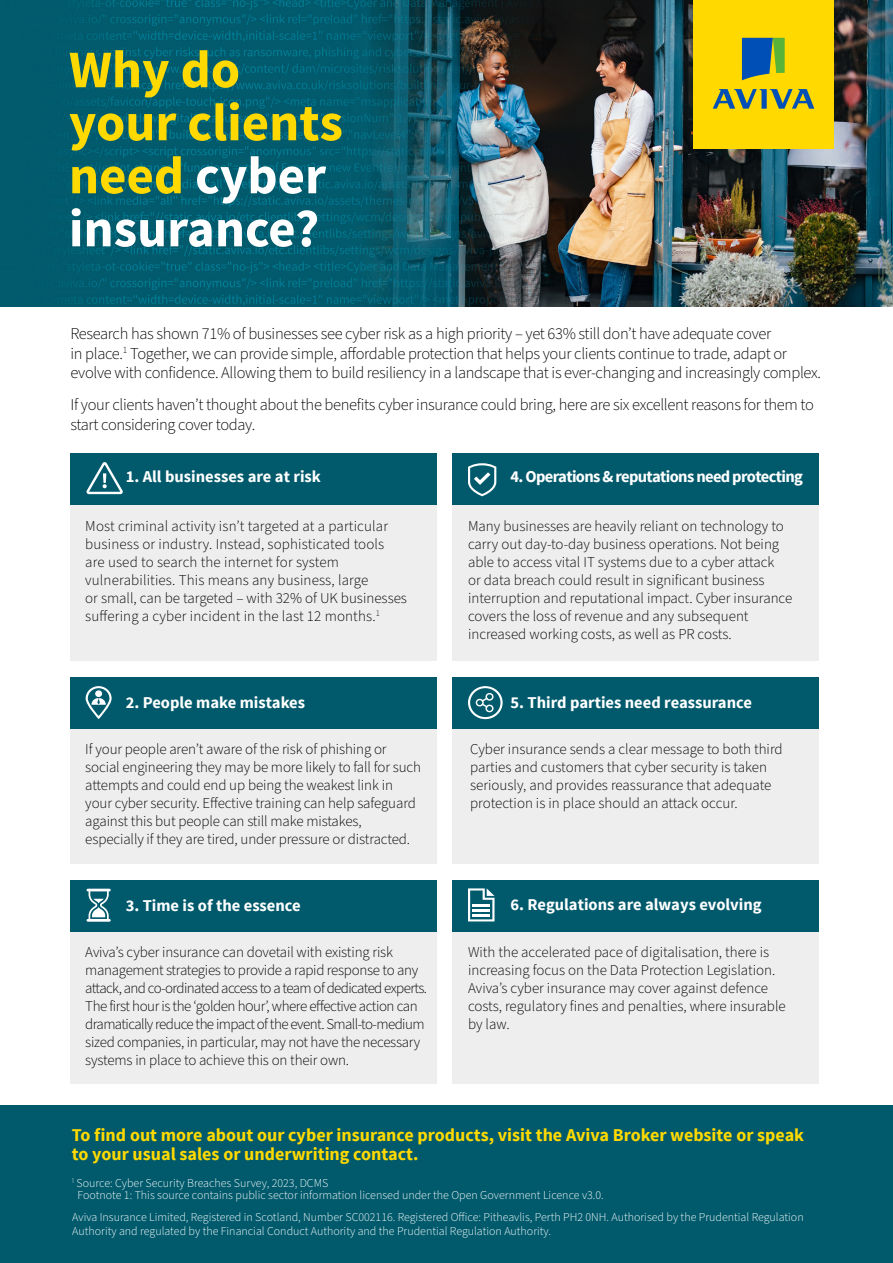
<style>
.page{position:relative;width:893px;height:1263px;background:#fff}
.page>*{position:absolute;margin:0;border:0;box-sizing:border-box;transform-origin:0 0}
.t1{font:700 52.8px/52.9px "Source Sans Pro";color:#ffd900}
.t2{font:700 18px/19.5px "Source Sans Pro";color:#ffd900}
.t3{font:300 16.5px/19.5px "Source Sans Pro";letter-spacing:-.02em;color:#000}
.t4{font:700 16.5px "Source Sans Pro";color:#fff}
.t5{font:700 16.5px "Source Sans Pro";letter-spacing:-.04em;color:#fff}
.t6{font:300 15px/18px "Source Sans Pro";letter-spacing:-.01em;color:#000}
.t7{font:300 15px/18px "Source Sans Pro";letter-spacing:-.03em;color:#000}
.t8{font:300 15px/18px "Source Sans Pro";letter-spacing:.01em;color:#000}
.t9{font:300 12px/12.8px "Source Sans Pro";color:#fff}
.s1{color:#fff}
</style>
<div class="page">
<div style="left:70px;top:454px;width:367px;height:207px;background:#eee"></div>
<div style="left:453px;top:454px;width:366px;height:207px;background:#eee"></div>
<div style="left:70px;top:880px;width:367px;height:204px;background:#eee"></div>
<div style="left:70px;top:880px;width:367px;height:51px;background:#005a6c"></div>
<div style="left:70px;top:454px;width:367px;height:51px;background:#005a6c"></div>
<img style="left:0;top:0;width:893px;height:306px">
<div style="left:0;top:1106px;width:893px;height:157px;background:#005a6c"></div>
<div style="left:693px;top:0;width:141px;height:148px;background:#ffd900"></div>
<svg style="left:713px;top:89px;width:101px;height:20px"></svg>
<svg style="left:742px;top:38px;width:43px;height:42px"></svg>
<div style="left:453px;top:454px;width:366px;height:51px;background:#005a6c"></div>
<svg style="left:468px;top:463px;width:28px;height:33px"></svg>
<svg style="left:86px;top:462px;width:37px;height:33px"></svg>
<div style="left:70px;top:677px;width:367px;height:186px;background:#eee"></div>
<div style="left:70px;top:677px;width:367px;height:51px;background:#005a6c"></div>
<svg style="left:86px;top:686px;width:26px;height:33px"></svg>
<div style="left:453px;top:677px;width:366px;height:186px;background:#eee"></div>
<div style="left:453px;top:677px;width:366px;height:51px;background:#005a6c"></div>
<svg style="left:468px;top:686px;width:35px;height:33px"></svg>
<svg style="left:87px;top:889px;width:24px;height:33px"></svg>
<div style="left:453px;top:880px;width:366px;height:204px;background:#eee"></div>
<div style="left:453px;top:880px;width:366px;height:51px;background:#005a6c"></div>
<svg style="left:468px;top:888px;width:26px;height:33px"></svg>
<h1 class="t1" style="left:69px;top:45px;width:276px">Why do your clients need <span class="s1">cyber insurance?</span></h1>
<p class="t3" style="left:70px;top:324px;width:752px">Research has shown 71% of businesses see cyber risk as a high priority – yet 63% still don’t have adequate cover<br>in place.<sup>1</sup> Together, we can provide simple, affordable protection that helps your clients continue to trade, adapt or evolve with confidence. Allowing them to build resiliency in a landscape that is ever-changing and increasingly complex.</p>
<p class="t3" style="left:70px;top:396px;width:745px">If your clients haven’t thought about the benefits cyber insurance could bring, here are six excellent reasons for them to start considering cover today.</p>
<p class="t4" style="left:126px;top:466px;width:197px">1. All businesses are at risk</p>
<p class="t8" style="left:85px;top:517px;width:323px">Most criminal activity isn’t targeted at a particular business or industry. Instead, sophisticated tools are used to search the internet for system vulnerabilities. This means any business, large<br>or small, can be targeted – with 32% of UK businesses suffering a cyber incident in the last 12 months.<sup>1</sup></p>
<p class="t4" style="left:126px;top:692px;width:181px">2. People make mistakes</p>
<p class="t6" style="left:85px;top:740px;width:337px">If your people aren’t aware of the risk of phishing or social engineering they may be more likely to fall for such attempts and could end up being the weakest link in your cyber security. Effective training can help safeguard against this but people can still make mistakes, especially if they are tired, under pressure or distracted.</p>
<p class="t4" style="left:126px;top:895px;width:177px">3. Time is of the essence</p>
<p class="t7" style="left:85px;top:943px;width:343px">Aviva’s cyber insurance can dovetail with existing risk management strategies to provide a rapid response to any attack, and co-ordinated access to a team of dedicated experts.<br>The first hour is the ‘golden hour’, where effective action can dramatically reduce the impact of the event. Small-to-medium sized companies, in particular, may not have the necessary systems in place to achieve this on their own.</p>
<p class="t5" style="left:510px;top:466px;width:294px">4. Operations &amp; reputations need protecting</p>
<p class="t6" style="left:468px;top:517px;width:326px">Many businesses are heavily reliant on technology to carry out day-to-day business operations. Not being able to access vital IT systems due to a cyber attack<br>or data breach could result in significant business interruption and reputational impact. Cyber insurance covers the loss of revenue and any subsequent increased working costs, as well as PR costs.</p>
<p class="t4" style="left:510px;top:692px;width:243px">5. Third parties need reassurance</p>
<p class="t6" style="left:470px;top:740px;width:314px">Cyber insurance sends a clear message to both third parties and customers that cyber security is taken seriously, and provides reassurance that adequate protection is in place should an attack occur.</p>
<p class="t4" style="left:510px;top:894px;width:253px">6. Regulations are always evolving</p>
<p class="t6" style="left:468px;top:943px;width:319px">With the accelerated pace of digitalisation, there is increasing focus on the Data Protection Legislation.<br>Aviva’s cyber insurance may cover against defence costs, regulatory fines and penalties, where insurable by law.</p>
<p class="t2" style="left:72px;top:1125px;width:734px">To find out more about our cyber insurance products, visit the Aviva Broker website or speak to your usual sales or underwriting contact.</p>
<p class="t9" style="left:78px;top:1177px;width:528px;text-indent:-6px"><sup>1</sup> Source: Cyber Security Breaches Survey, 2023, DCMS<br>Footnote 1: This source contains public sector information licensed under the Open Government Licence v3.0.</p>
<p class="t9" style="left:72px;top:1211px;width:733px;line-height:13.5px">Aviva Insurance Limited, Registered in Scotland, Number SC002116. Registered Office: Pitheavlis, Perth PH2 0NH. Authorised by the Prudential Regulation<br>Authority and regulated by the Financial Conduct Authority and the Prudential Regulation Authority.</p>
</div>
